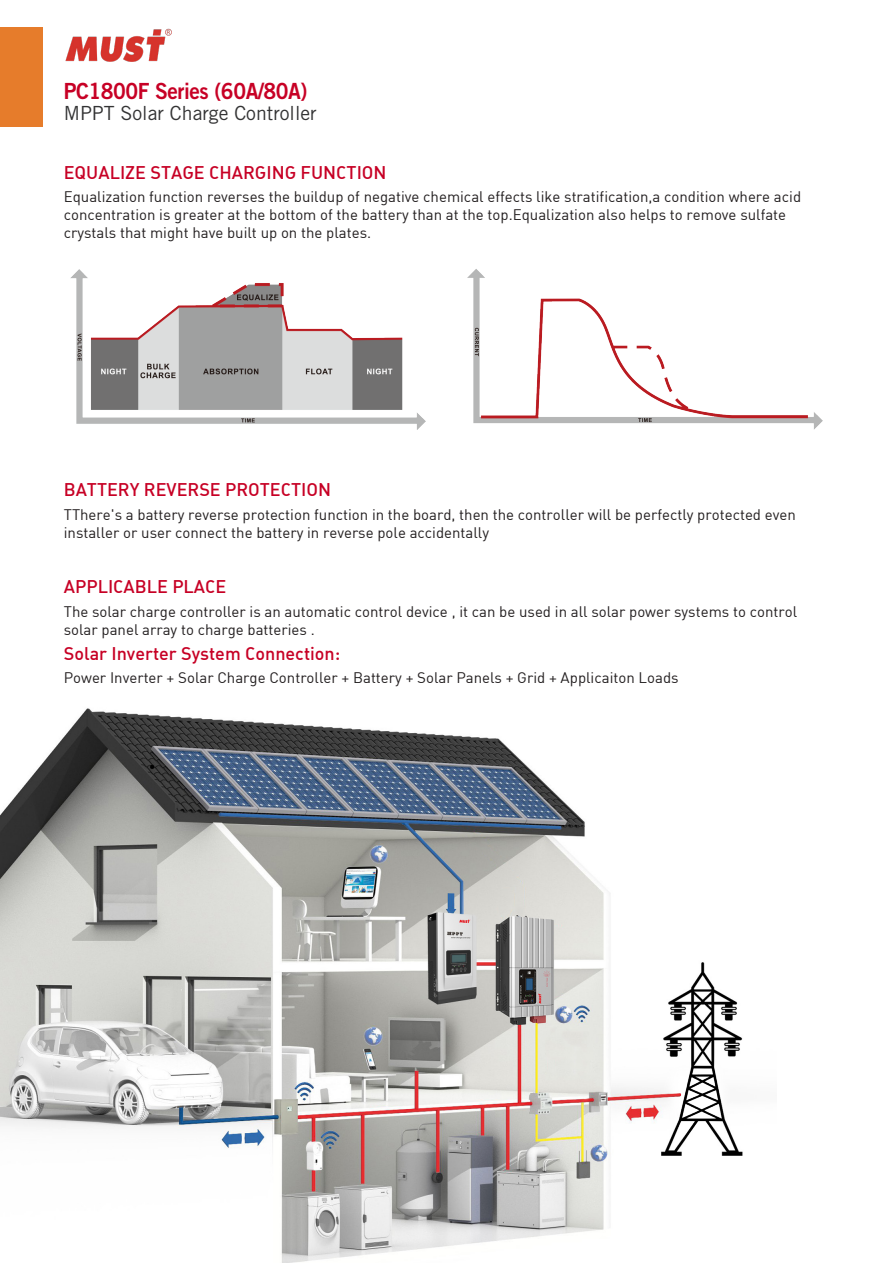
<style>
.page{position:relative;width:893px;height:1263px;background:#fff}
.page>*{position:absolute;margin:0;border:0;box-sizing:border-box;transform-origin:0 0}
.t1{font:22.35px "Trade Gothic LT Std Bd 2";letter-spacing:-.02em;color:#c70025;scale:.94 1}
.t2{font:19.5px "Trade Gothic LT Std";color:#333334}
.t3{font:18px "DIN Medium Alternate";color:#c70025}
.t4{font:15px/18px "DIN";color:#231f20}
</style>
<div class="page">
<img style="left:0;top:708px;width:743px;height:555px">
<div style="left:0;top:28px;width:43px;height:99px;background:#e67c2b"></div>
<img style="left:65px;top:28px;width:107px;height:34px">
<img style="left:70px;top:270px;width:356px;height:159px">
<img style="left:467px;top:269px;width:356px;height:160px">
<p class="t1" style="left:64px;top:78px;width:261px">PC1800F Series (60A/80A)</p>
<p class="t2" style="left:64px;top:101px;width:254px">MPPT Solar Charge Controller</p>
<p class="t3" style="left:64px;top:161px;width:324px">EQUALIZE STAGE CHARGING FUNCTION</p>
<p class="t4" style="left:64px;top:187px;width:739px">Equalization function reverses the buildup of negative chemical effects like stratification,a condition where acid concentration is greater at the bottom of the battery than at the top.Equalization also helps to remove sulfate crystals that might have built up on the plates.</p>
<p class="t3" style="left:64px;top:478px;width:269px">BATTERY REVERSE PROTECTION</p>
<p class="t4" style="left:64px;top:505px;width:734px">TThere's a battery reverse protection function in the board, then the controller will be perfectly protected even installer or user connect the battery in reverse pole accidentally</p>
<p class="t3" style="left:64px;top:575px;width:164px">APPLICABLE PLACE</p>
<p class="t4" style="left:64px;top:602px;width:735px">The solar charge controller is an automatic control device , it can be used in all solar power systems to control solar panel array to charge batteries .</p>
<p class="t3" style="left:64px;top:641px;width:278px">Solar Inverter System Connection:</p>
<p class="t4" style="left:64px;top:668px;width:616px">Power Inverter + Solar Charge Controller + Battery + Solar Panels + Grid + Applicaiton Loads</p>
</div>
